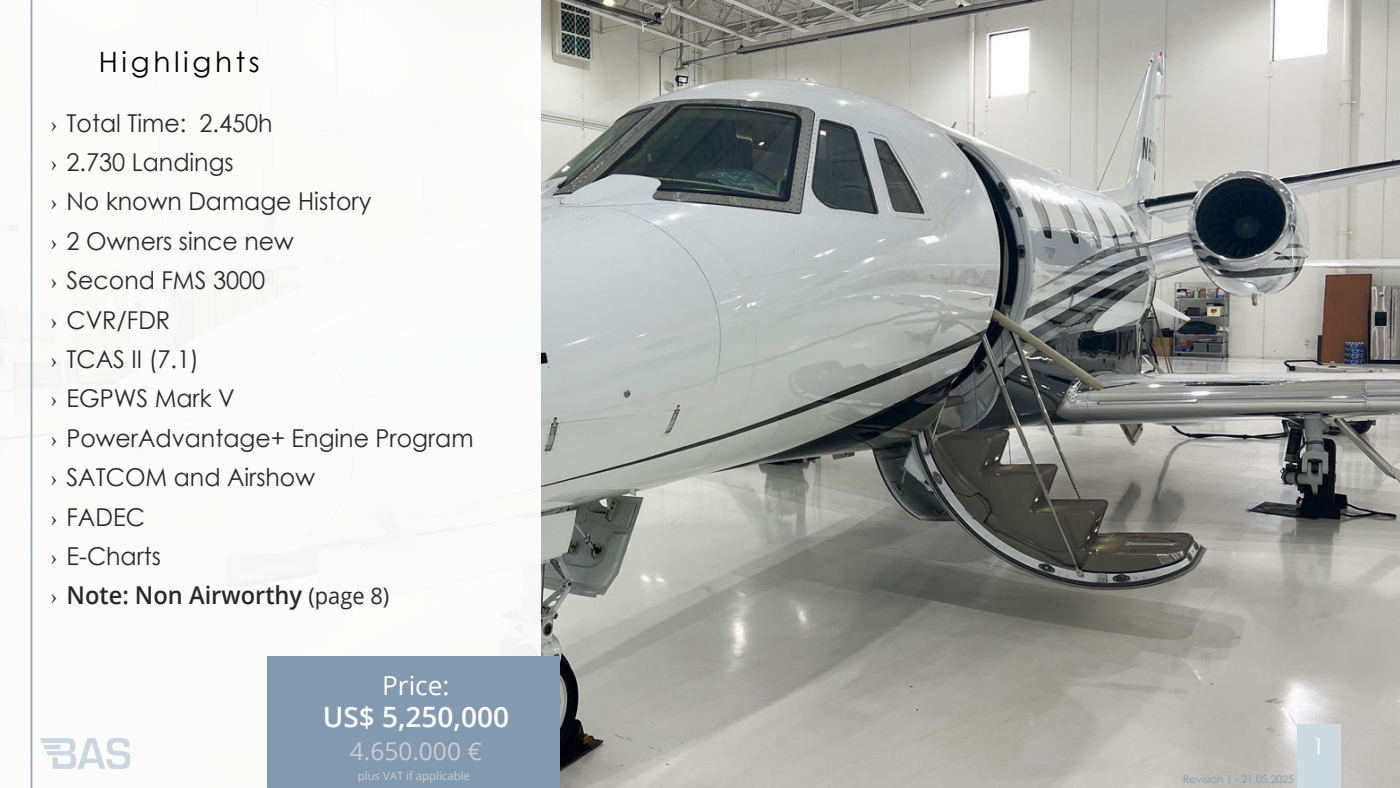
<style>
.page{position:relative;width:1400px;height:788px;background:#fff}
.page>*{position:absolute;margin:0;border:0;box-sizing:border-box;transform-origin:0 0}
.t1{font:600 28px "Open Sans";color:#fff}
.t2{font:28px "Century Gothic";letter-spacing:.13em;color:#000}
.t3{font:26.25px "Open Sans";color:#fff}
.t4{font:24.59px/39.4px "Century Gothic";color:#262829;scale:.96 1}
.t5{font:600 24.59px "Open Sans";color:#262829;scale:.96 1}
.t6{font:24.5px "Open Sans";color:#ccc}
.t7{font:21.88px "Century Gothic";color:#fff}
.t8{font:11.38px "Open Sans";color:#ccc}
.t9{font:10.5px "Century Gothic";color:#8399b0}
.s1{font-family:"Minion Pro"}
.s2{font-family:"Minion Pro";font-weight:400}
.s3{font-weight:400;font-size:22.75px}
</style>
<div class="page">
<img style="left:541px;top:0;width:859px;height:788px">
<hr style="left:31px;top:0;width:1px;height:788px;background:#8da4b5">
<img style="left:32px;top:730px;width:98px;height:47px">
<div style="left:1297px;top:724px;width:43px;height:64px;background:#cddae2"></div>
<div style="left:268px;top:656px;width:292px;height:132px;background:#8399b0"></div>
<p class="t2" style="left:99px;top:42px;width:162px">Highlights</p>
<p class="t4" style="left:51px;top:103px;width:442px"><span class="s1">›</span> Total Time: 2.450h<br><span class="s1">›</span> 2.730 Landings<br><span class="s1">›</span> No known Damage History<br><span class="s1">›</span> 2 Owners since new<br><span class="s1">›</span> Second FMS 3000<br><span class="s1">›</span> CVR/FDR<br><span class="s1">›</span> TCAS II (7.1)<br><span class="s1">›</span> EGPWS Mark V<br><span class="s1">›</span> PowerAdvantage+ Engine Program <span class="s1">›</span> SATCOM and Airshow<br><span class="s1">›</span> FADEC<br><span class="s1">›</span> E-Charts</p>
<p class="t5" style="left:51px;top:578px;width:354px"><span class="s2">›</span> Note: Non Airworthy <span class="s3">(page 8)</span></p>
<p class="t3" style="left:382px;top:667px;width:69px">Price:</p>
<p class="t1" style="left:323px;top:697px;width:188px">US$ 5,250,000</p>
<p class="t6" style="left:350px;top:733px;width:133px">4.650.000 €</p>
<p class="t8" style="left:358px;top:768px;width:114px">plus VAT if applicable</p>
<p class="t9" style="left:1183px;top:771px;width:112px">Revision 1 - 21.05.2025</p>
<p class="t7" style="left:1313px;top:730px;width:14px">1</p>
</div>
